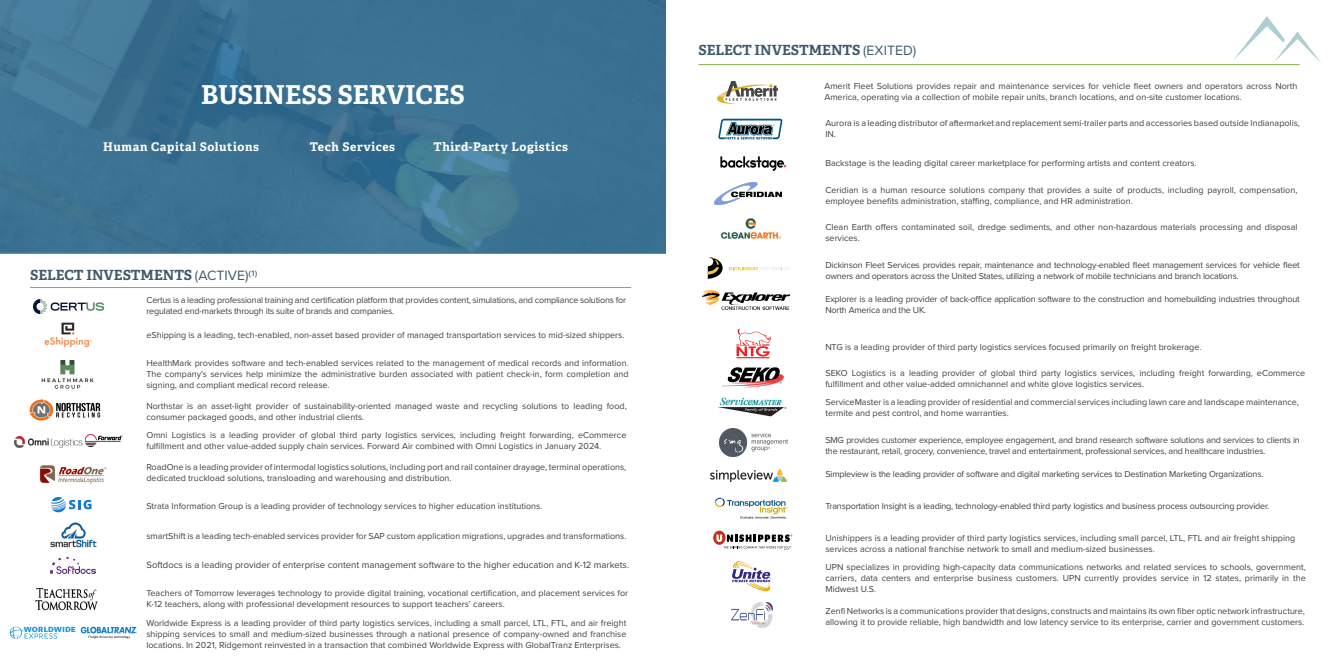
<style>
.page{position:relative;width:1332px;height:666px;background:#fff}
.page>*{position:absolute;margin:0;border:0;box-sizing:border-box;transform-origin:0 0}
.t1{font:700 26px "Adelle";color:#fff}
.t2{font:700 14px "Adelle";color:#405a68}
.t3{font:700 12px "Adelle";letter-spacing:.05em;color:#fff}
.t4{font:9.5px "Proxima Nova";color:#414042}
.t5{font:9px/11px "Proxima Nova";color:#414042}
.t6{font:9px/11px "Proxima Nova";letter-spacing:-.02em;color:#414042}
.s1{font-family:"Proxima Nova";font-weight:400}
</style>
<div class="page">
<svg style="left:0;top:0;width:666px;height:253px;background:#3b7292"></svg>
<hr style="left:698px;top:64px;width:602px;height:1px;background:#81af41">
<svg style="left:1234px;top:16px;width:87px;height:47px"></svg>
<hr style="left:30px;top:287px;width:601px;height:1px;background:#81af41">
<img style="left:36px;top:588px;width:61px;height:23px">
<img style="left:41px;top:361px;width:53px;height:28px">
<img style="left:29px;top:398px;width:72px;height:23px">
<svg style="left:10px;top:627px;width:65px;height:12px"></svg>
<svg style="left:81px;top:627px;width:56px;height:12px"></svg>
<img style="left:718px;top:82px;width:59px;height:21px">
<svg style="left:718px;top:118px;width:65px;height:22px"></svg>
<img style="left:720px;top:156px;width:67px;height:16px">
<svg style="left:708px;top:257px;width:15px;height:22px"></svg>
<svg style="left:729px;top:267px;width:61px;height:3px"></svg>
<img style="left:702px;top:290px;width:88px;height:19px">
<svg style="left:736px;top:329px;width:35px;height:29px"></svg>
<img style="left:719px;top:429px;width:69px;height:28px">
<img style="left:710px;top:469px;width:78px;height:13px">
<div style="left:713px;top:531px;width:13px;height:14px;background:#c0311a;border-radius:50%"></div>
<svg style="left:716px;top:534px;width:76px;height:16px"></svg>
<img style="left:714px;top:497px;width:74px;height:22px">
<img style="left:51px;top:557px;width:44px;height:19px">
<img style="left:715px;top:183px;width:66px;height:22px">
<img style="left:720px;top:218px;width:62px;height:21px">
<img style="left:718px;top:397px;width:69px;height:20px">
<img style="left:723px;top:368px;width:61px;height:20px">
<img style="left:39px;top:465px;width:68px;height:18px">
<img style="left:731px;top:603px;width:43px;height:24px">
<img style="left:44px;top:322px;width:48px;height:26px">
<img style="left:33px;top:299px;width:71px;height:14px">
<img style="left:50px;top:523px;width:47px;height:24px">
<svg style="left:732px;top:561px;width:39px;height:30px"></svg>
<svg style="left:51px;top:497px;width:41px;height:15px"></svg>
<img style="left:14px;top:437px;width:69px;height:11px">
<img style="left:86px;top:434px;width:37px;height:13px">
<h1 class="t1" style="left:201px;top:78px;width:265px">BUSINESS SERVICES</h1>
<h3 class="t3" style="left:103px;top:139px;width:157px">Human Capital Solutions</h3>
<h3 class="t3" style="left:310px;top:139px;width:87px">Tech Services</h3>
<h3 class="t3" style="left:433px;top:139px;width:136px">Third-Party Logistics</h3>
<h2 class="t2" style="left:30px;top:266px;width:229px">SELECT INVESTMENTS <span class="s1">(ACTIVE)</span><sup>(1)</sup></h2>
<p class="t6" style="left:146px;top:294px;width:481px">Certus is a leading professional training and certification platform that provides content, simulations, and compliance solutions for regulated end-markets through its suite of brands and companies.</p>
<p class="t5" style="left:146px;top:329px;width:480px">eShipping is a leading, tech-enabled, non-asset based provider of managed transportation services to mid-sized shippers.</p>
<p class="t5" style="left:146px;top:357px;width:484px;text-align:justify">HealthMark provides software and tech-enabled services related to the management of medical records and information.<br>The company’s services help minimize the administrative burden associated with patient check-in, form completion and signing, and compliant medical record release.</p>
<p class="t5" style="left:146px;top:400px;width:482px">Northstar is an asset-light provider of sustainability-oriented managed waste and recycling solutions to leading food, consumer packaged goods, and other industrial clients.</p>
<p class="t5" style="left:146px;top:429px;width:481px">Omni Logistics is a leading provider of global third party logistics services, including freight forwarding, eCommerce fulfillment and other value-added supply chain services. Forward Air combined with Omni Logistics in January 2024.</p>
<p class="t5" style="left:146px;top:461px;width:481px">RoadOne is a leading provider of intermodal logistics solutions, including port and rail container drayage, terminal operations, dedicated truckload solutions, transloading and warehousing and distribution.</p>
<p class="t5" style="left:146px;top:500px;width:397px">Strata Information Group is a leading provider of technology services to higher education institutions.</p>
<p class="t5" style="left:146px;top:530px;width:481px">smartShift is a leading tech-enabled services provider for SAP custom application migrations, upgrades and transformations.</p>
<p class="t4" style="left:146px;top:558px;width:484px">Softdocs is a leading provider of enterprise content management software to the higher education and K-12 markets.</p>
<p class="t5" style="left:146px;top:587px;width:483px">Teachers of Tomorrow leverages technology to provide digital training, vocational certification, and placement services for<br>K-12 teachers, along with professional development resources to support teachers’ careers.</p>
<p class="t5" style="left:146px;top:617px;width:481px;text-align:justify">Worldwide Express is a leading provider of third party logistics services, including a small parcel, LTL, FTL, and air freight shipping services to small and medium-sized businesses through a national presence of company-owned and franchise locations. In 2021, Ridgemont reinvested in a transaction that combined Worldwide Express with GlobalTranz Enterprises.</p>
<h2 class="t2" style="left:698px;top:41px;width:219px">SELECT INVESTMENTS <span class="s1">(EXITED)</span></h2>
<p class="t5" style="left:824px;top:80px;width:475px">Amerit Fleet Solutions provides repair and maintenance services for vehicle fleet owners and operators across North<br>America, operating via a collection of mobile repair units, branch locations, and on-site customer locations.</p>
<p class="t5" style="left:825px;top:117px;width:476px">Aurora is a leading distributor of aftermarket and replacement semi-trailer parts and accessories based outside Indianapolis,<br>IN.</p>
<p class="t5" style="left:825px;top:157px;width:373px">Backstage is the leading digital career marketplace for performing artists and content creators.</p>
<p class="t5" style="left:825px;top:184px;width:474px">Ceridian is a human resource solutions company that provides a suite of products, including payroll, compensation, employee benefits administration, staffing, compliance, and HR administration.</p>
<p class="t5" style="left:825px;top:221px;width:474px">Clean Earth offers contaminated soil, dredge sediments, and other non-hazardous materials processing and disposal services.</p>
<p class="t6" style="left:825px;top:259px;width:476px">Dickinson Fleet Services provides repair, maintenance and technology-enabled fleet management services for vehicle fleet owners and operators across the United States, utilizing a network of mobile technicians and branch locations.</p>
<p class="t6" style="left:825px;top:293px;width:476px">Explorer is a leading provider of back-office application software to the construction and homebuilding industries throughout<br>North America and the UK.</p>
<p class="t5" style="left:825px;top:341px;width:378px">NTG is a leading provider of third party logistics services focused primarily on freight brokerage.</p>
<p class="t5" style="left:825px;top:367px;width:481px">SEKO Logistics is a leading provider of global third party logistics services, including freight forwarding, eCommerce fulfillment and other value-added omnichannel and white glove logistics services.</p>
<p class="t5" style="left:825px;top:396px;width:475px">ServiceMaster is a leading provider of residential and commercial services including lawn care and landscape maintenance, termite and pest control, and home warranties.</p>
<p class="t6" style="left:825px;top:434px;width:476px">SMG provides customer experience, employee engagement, and brand research software solutions and services to clients in the restaurant, retail, grocery, convenience, travel and entertainment, professional services, and healthcare industries.</p>
<p class="t6" style="left:825px;top:468px;width:440px">Simpleview is the leading provider of software and digital marketing services to Destination Marketing Organizations.</p>
<p class="t6" style="left:825px;top:500px;width:445px">Transportation Insight is a leading, technology-enabled third party logistics and business process outsourcing provider.</p>
<p class="t5" style="left:825px;top:532px;width:471px">Unishippers is a leading provider of third party logistics services, including small parcel, LTL, FTL and air freight shipping services across a national franchise network to small and medium-sized businesses.</p>
<p class="t5" style="left:825px;top:561px;width:482px;text-align:justify">UPN specializes in providing high-capacity data communications networks and related services to schools, government, carriers, data centers and enterprise business customers. UPN currently provides service in 12 states, primarily in the Midwest U.S.</p>
<p class="t5" style="left:825px;top:605px;width:481px">Zenfi Networks is a communications provider that designs, constructs and maintains its own fiber optic network infrastructure, allowing it to provide reliable, high bandwidth and low latency service to its enterprise, carrier and government customers.</p>
</div>
